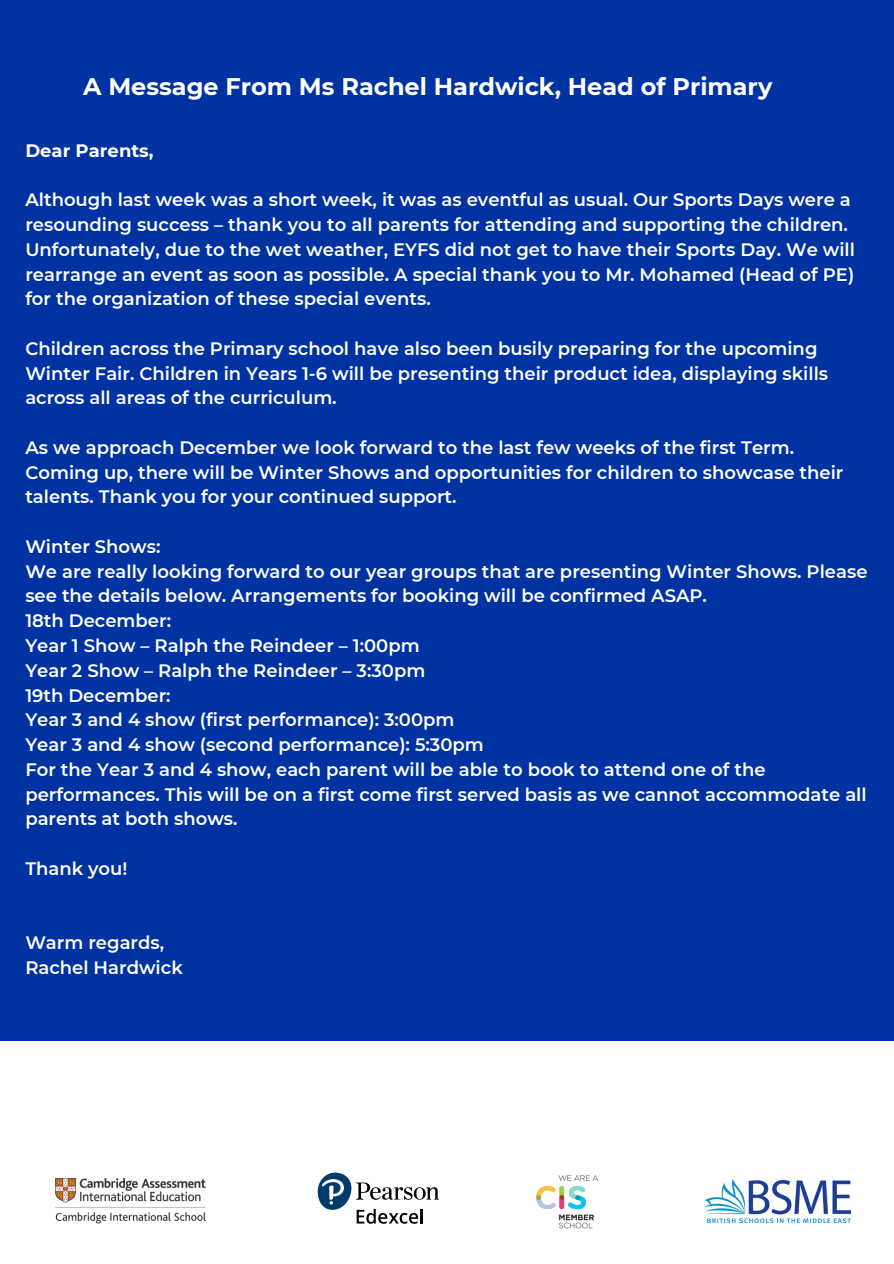
<style>
.page{position:relative;width:894px;height:1264px;background:#fff}
.page>*{position:absolute;margin:0;border:0;box-sizing:border-box;transform-origin:0 0}
.t1{font:700 24px "Montserrat";color:#fff}
.t2{font:600 18px/24.8px "Montserrat";color:#fff}
.t3{font:700 18px "Montserrat";color:#fff}
</style>
<div class="page">
<img style="left:536px;top:1175px;width:62px;height:54px">
<img style="left:56px;top:1178px;width:149px;height:45px">
<img style="left:704px;top:1179px;width:146px;height:43px">
<svg style="left:317px;top:1172px;width:122px;height:51px"></svg>
<div style="left:0;top:0;width:893px;height:1040px;background:#0033a1"></div>
<p class="t1" style="left:83px;top:71px;width:690px">A Message From Ms Rachel Hardwick, Head of Primary</p>
<p class="t3" style="left:25px;top:139px;width:130px">Dear Parents,</p>
<p class="t2" style="left:25px;top:187px;width:831px">Although last week was a short week, it was as eventful as usual. Our Sports Days were a resounding success – thank you to all parents for attending and supporting the children.<br>Unfortunately, due to the wet weather, EYFS did not get to have their Sports Day. We will rearrange an event as soon as possible. A special thank you to Mr. Mohamed (Head of PE) for the organization of these special events.</p>
<p class="t2" style="left:25px;top:336px;width:804px">Children across the Primary school have also been busily preparing for the upcoming<br>Winter Fair. Children in Years 1-6 will be presenting their product idea, displaying skills across all areas of the curriculum.</p>
<p class="t2" style="left:25px;top:435px;width:819px">As we approach December we look forward to the last few weeks of the first Term.<br>Coming up, there will be Winter Shows and opportunities for children to showcase their talents. Thank you for your continued support.</p>
<p class="t2" style="left:25px;top:534px;width:136px">Winter Shows:</p>
<p class="t2" style="left:25px;top:559px;width:843px">We are really looking forward to our year groups that are presenting Winter Shows. Please see the details below. Arrangements for booking will be confirmed ASAP.</p>
<p class="t2" style="left:25px;top:608px;width:147px">18th December:</p>
<p class="t2" style="left:25px;top:633px;width:396px">Year 1 Show – Ralph the Reindeer – 1:00pm</p>
<p class="t2" style="left:25px;top:658px;width:401px">Year 2 Show – Ralph the Reindeer – 3:30pm</p>
<p class="t2" style="left:25px;top:682px;width:147px">19th December:</p>
<p class="t2" style="left:25px;top:707px;width:430px">Year 3 and 4 show (first performance): 3:00pm</p>
<p class="t2" style="left:25px;top:732px;width:460px">Year 3 and 4 show (second performance): 5:30pm</p>
<p class="t2" style="left:25px;top:757px;width:842px">For the Year 3 and 4 show, each parent will be able to book to attend one of the performances. This will be on a first come first served basis as we cannot accommodate all parents at both shows.</p>
<p class="t2" style="left:25px;top:856px;width:104px">Thank you!</p>
<p class="t2" style="left:25px;top:930px;width:140px">Warm regards,</p>
<p class="t2" style="left:25px;top:955px;width:159px">Rachel Hardwick</p>
</div>
